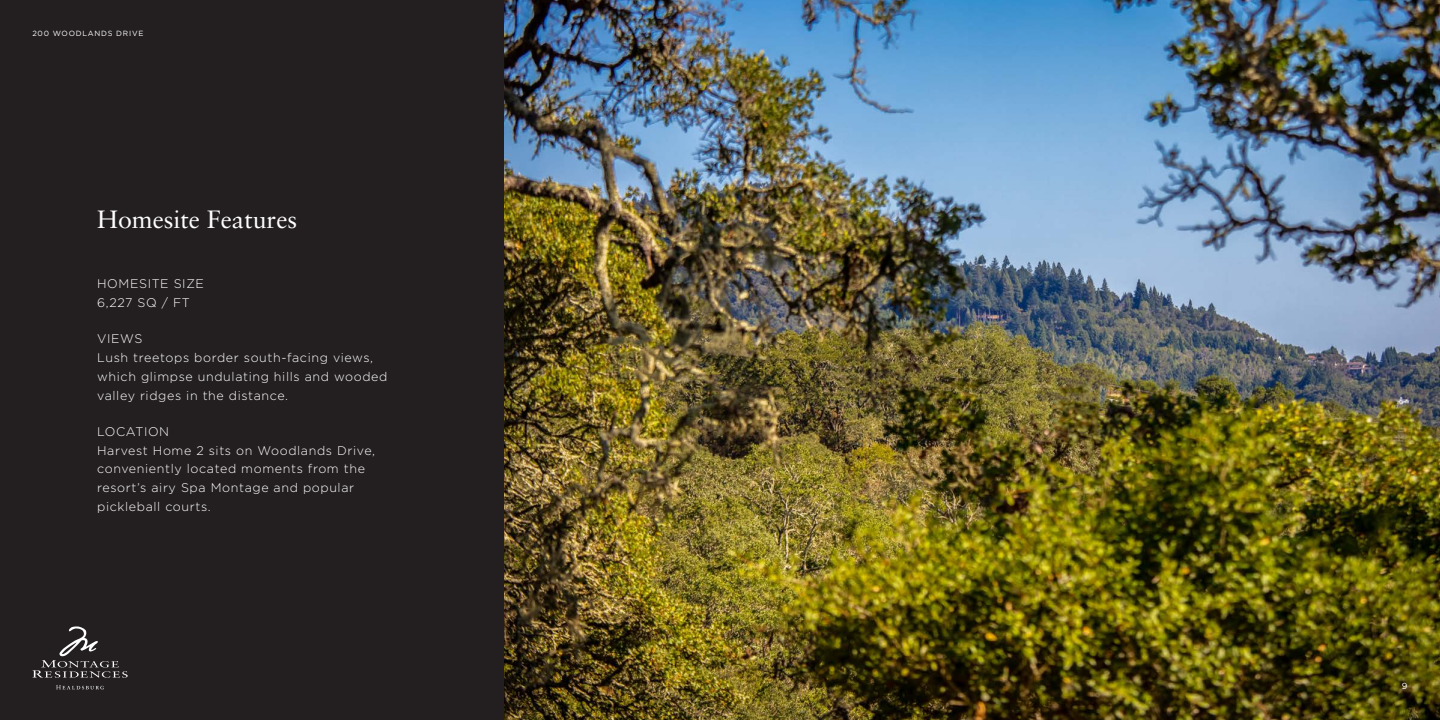
<style>
.page{position:relative;width:1440px;height:720px;background:#fff}
.page>*{position:absolute;margin:0;border:0;box-sizing:border-box;transform-origin:0 0}
.t1{font:25px "Sabon LT Pro";color:#fff}
.t2{font:300 12.5px/18.8px "Gotham";letter-spacing:.05em;color:#fff}
.t3{font:8.75px "Gotham";color:#fff}
.t4{font:7.5px "Gotham";letter-spacing:.1em;color:#fff}
</style>
<div class="page">
<div style="left:0;top:0;width:504px;height:720px;background:#231f20"></div>
<img style="left:504px;top:0;width:936px;height:720px">
<svg style="left:32px;top:626px;width:96px;height:52px"></svg>
<svg style="left:56px;top:685px;width:48px;height:4px"></svg>
<p class="t4" style="left:32px;top:29px;width:113px">200 WOODLANDS DRIVE</p>
<p class="t1" style="left:97px;top:204px;width:202px">Homesite Features</p>
<p class="t2" style="left:97px;top:274px;width:108px">HOMESITE SIZE<br>6,227 SQ / FT</p>
<p class="t2" style="left:97px;top:329px;width:292px">VIEWS<br>Lush treetops border south-facing views, which glimpse undulating hills and wooded valley ridges in the distance.</p>
<p class="t2" style="left:97px;top:422px;width:279px">LOCATION<br>Harvest Home 2 sits on Woodlands Drive, conveniently located moments from the resort’s airy Spa Montage and popular pickleball courts.</p>
<p class="t3" style="left:1402px;top:681px;width:7px">9</p>
</div>
